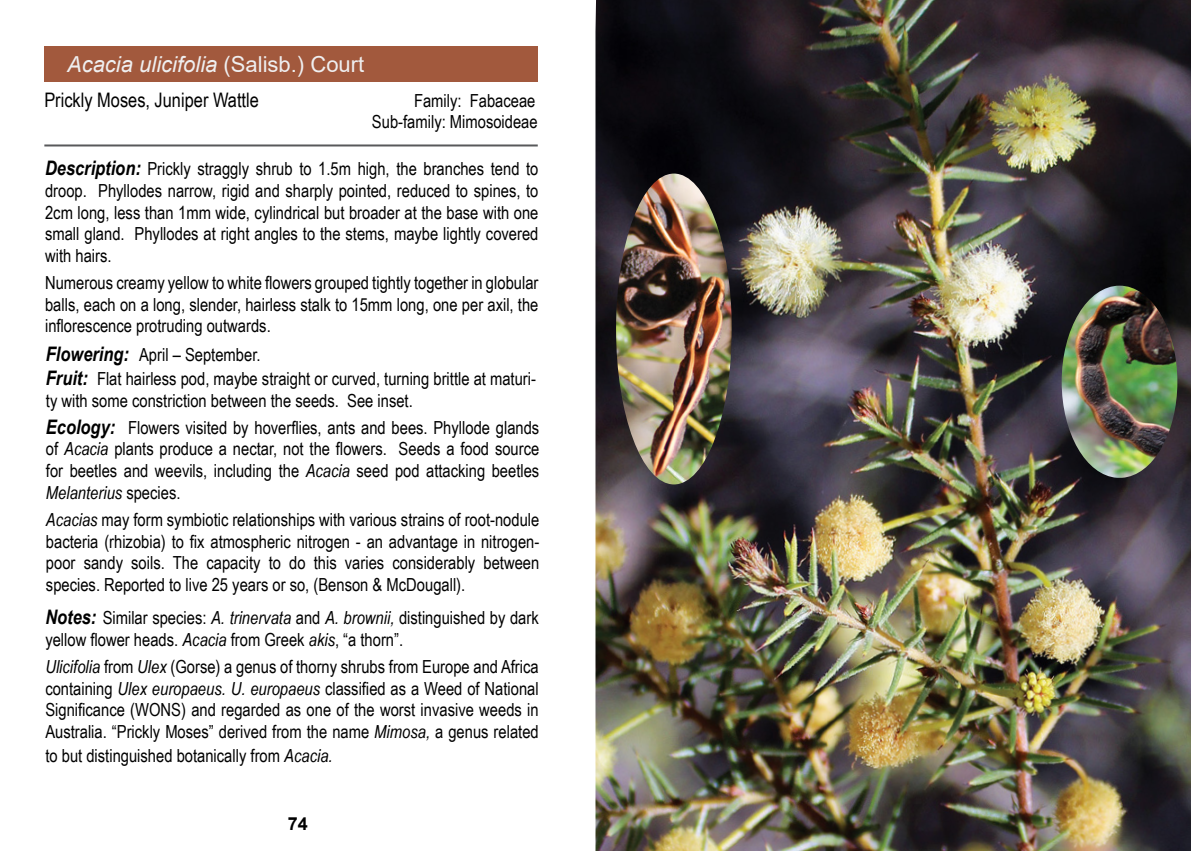
<style>
.page{position:relative;width:1191px;height:851px;background:#fff}
.page>*{position:absolute;margin:0;border:0;box-sizing:border-box;transform-origin:0 0}
.t1{font:italic 22px "Arial";color:#efeff0}
.t2{font:20px "Arial Narrow";color:#000}
.t3{font:18px/21.6px "Arial Narrow";color:#000;text-align:justify}
.t4{font:700 18px "Arial";color:#000}
.s1{font-style:normal}
.s2{font-weight:700;font-style:italic;font-size:20px}
.s3{font-style:italic}
</style>
<div class="page">
<hr style="left:44px;top:144px;width:494px;height:2px;background:#58595b">
<div style="left:44px;top:46px;width:494px;height:36px;background:#a2593d"></div>
<img style="left:595px;top:0;width:596px;height:850px">
<img style="left:616px;top:173px;width:115px;height:311px">
<img style="left:1061px;top:285px;width:116px;height:192px">
<p class="t1" style="left:67px;top:50px;width:299px">Acacia ulicifolia <span class="s1">(Salisb.) Court</span></p>
<p class="t2" style="left:44px;top:85px;width:216px">Prickly Moses, Juniper Wattle</p>
<p class="t3" style="left:414px;top:89px;width:123px">Family: Fabaceae</p>
<p class="t3" style="left:372px;top:110px;width:167px">Sub-family: Mimosoideae</p>
<p class="t3" style="left:45px;top:158px;width:495px"><span class="s2">Description:</span> Prickly straggly shrub to 1.5m high, the branches tend to droop. Phyllodes narrow, rigid and sharply pointed, reduced to spines, to 2cm long, less than 1mm wide, cylindrical but broader at the base with one small gland. Phyllodes at right angles to the stems, maybe lightly covered with hairs.</p>
<p class="t3" style="left:45px;top:271px;width:495px">Numerous creamy yellow to white flowers grouped tightly together in globular balls, each on a long, slender, hairless stalk to 15mm long, one per axil, the inflorescence protruding outwards.</p>
<p class="t3" style="left:46px;top:343px;width:216px"><span class="s2">Flowering:</span> April – September.</p>
<p class="t3" style="left:46px;top:367px;width:491px"><span class="s2">Fruit:</span> Flat hairless pod, maybe straight or curved, turning brittle at maturi&shy;ty with some constriction between the seeds. See inset.</p>
<p class="t3" style="left:46px;top:416px;width:495px"><span class="s2">Ecology:</span> Flowers visited by hoverflies, ants and bees. Phyllode glands of <span class="s3">Acacia</span> plants produce a nectar, not the flowers. Seeds a food source for beetles and weevils, including the <span class="s3">Acacia</span> seed pod attacking beetles <span class="s3">Melanterius</span> species.</p>
<p class="t3" style="left:46px;top:508px;width:495px"><span class="s3">Acacias</span> may form symbiotic relationships with various strains of root-nodule bacteria (rhizobia) to fix atmospheric nitrogen - an advantage in nitrogen&shy;poor sandy soils. The capacity to do this varies considerably between species. Reported to live 25 years or so, (Benson &amp; McDougall).</p>
<p class="t3" style="left:45px;top:606px;width:495px"><span class="s2">Notes:</span> Similar species: <span class="s3">A. trinervata</span> and <span class="s3">A. brownii,</span> distinguished by dark yellow flower heads. <span class="s3">Acacia</span> from Greek <span class="s3">akis</span>, “a thorn”.</p>
<p class="t3" style="left:45px;top:655px;width:495px"><span class="s3">Ulicifolia</span> from <span class="s3">Ulex</span> (Gorse) a genus of thorny shrubs from Europe and Africa containing <span class="s3">Ulex europaeus. U. europaeus</span> classified as a Weed of National Significance (WONS) and regarded as one of the worst invasive weeds in Australia. “Prickly Moses” derived from the name <span class="s3">Mimosa,</span> a genus related</p>
<p class="t3" style="left:45px;top:743px;width:289px">to but distinguished botanically from <span class="s3">Acacia.</span></p>
<p class="t4" style="left:288px;top:810px;width:22px">74</p>
</div>
